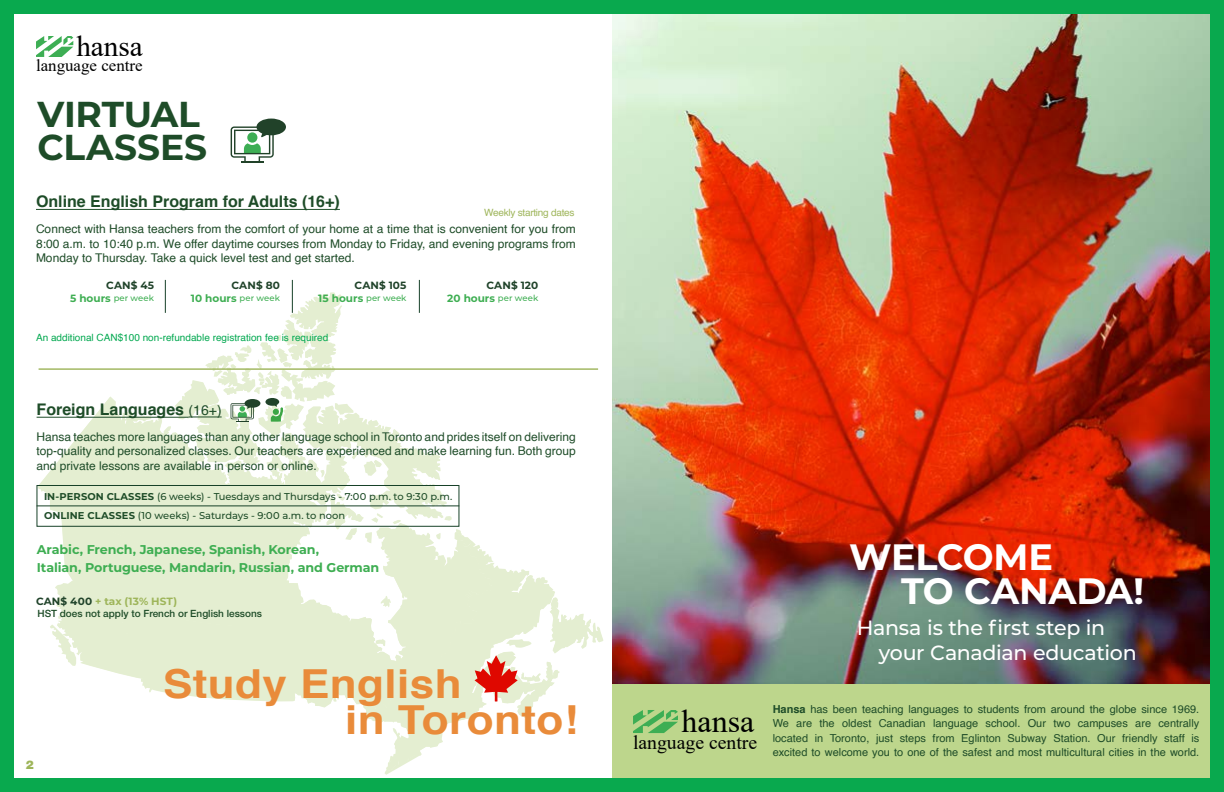
<style>
.page{position:relative;width:1224px;height:792px;background:#09a94e}
.page>*{position:absolute;margin:0;border:0;box-sizing:border-box;transform-origin:0 0}
.t1{font:700 40px/36px "Helvetica";letter-spacing:.01em;color:#e98b3a;scale:1.1 1}
.t2{font:700 36.7px/33.5px "Montserrat";letter-spacing:-.005em;color:#fff}
.t3{font:700 36px/33.1px "Montserrat";letter-spacing:-.005em;color:#1e4c28}
.t4{font:32px "Times New Roman";color:#000}
.t5{font:29.2px "Times New Roman";color:#000}
.t6{font:500 20.6px/25.1px "Montserrat";letter-spacing:-.015em;color:#fff}
.t7{font:19.7px "Times New Roman";color:#000}
.t8{font:16.9px "Times New Roman";color:#000}
.t9{font:700 16px "Helvetica";color:#1e4c28}
.t10{font:700 12.7px/17.3px "Montserrat";letter-spacing:-.005em;color:#3eae52}
.t11{font:12px/14.4px "Helvetica";color:#1e4c28;text-align:justify}
.t12{font:900 12px "Helvetica Neue";color:#9eb55a}
.t13{font:11px/14.4px "Helvetica";color:#1e4c28;text-align:justify}
.t14{font:700 10.5px/12px "Montserrat";letter-spacing:.01em;color:#20432a;text-align:right}
.t15{font:700 10.5px/12px "Montserrat";letter-spacing:.01em;color:#3eae52;text-align:right}
.t16{font:700 10.5px "Montserrat";letter-spacing:.01em;color:#9eb55a}
.t17{font:10px "Helvetica";color:#00a84f}
.t18{font:500 10px "Helvetica Neue";color:#1e4c28}
.t19{font:10px "Helvetica";letter-spacing:-.025em;color:#9eb55a}
.t20{font:500 9.9px/19.1px "Montserrat";color:#1e4c28}
.t21{font:500 8.5px "Montserrat";letter-spacing:.005em;color:#3eae52}
.s1{font-weight:700;font-size:10.5px}
.s2{color:#20432a}
.s3{font-weight:500;font-size:8.5px}
.s4{color:#3eae52}
.s5{font-weight:500;font-size:8.5px;color:#3eae52}
.s6{font-weight:400;font-size:14px}
.s7{font-weight:700}
</style>
<div class="page">
<div style="left:14px;top:14px;width:1196px;height:764px;background:#fff"></div>
<div style="left:612px;top:682px;width:598px;height:96px;background:#bdd68c"></div>
<svg style="left:633px;top:710px;width:45px;height:23px"></svg>
<img style="left:612px;top:14px;width:598px;height:669px">
<svg style="left:36px;top:36px;width:37px;height:21px"></svg>
<svg style="left:231px;top:119px;width:55px;height:42px"></svg>
<hr style="left:241px;top:161px;width:23px;height:2px;background:#214229">
<hr style="left:165px;top:280px;width:1px;height:33px;background:#174128">
<hr style="left:292px;top:280px;width:1px;height:33px;background:#174128">
<hr style="left:419px;top:280px;width:1px;height:33px;background:#174128">
<hr style="left:36px;top:209px;width:304px;height:1px;background:#1e4c28">
<svg style="left:37px;top:292px;width:567px;height:483px"></svg>
<h3 class="t5" style="left:76px;top:26px;width:68px">hansa</h3>
<h3 class="t8" style="left:36px;top:53px;width:108px">language centre</h3>
<h3 class="t3" style="left:37px;top:96px;width:171px">VIRTUAL<br>CLASSES</h3>
<h3 class="t9" style="left:36px;top:189px;width:305px">Online English Program for Adults (16+)</h3>
<p class="t11" style="left:36px;top:222px;width:541px">Connect with Hansa teachers from the comfort of your home at a time that is convenient for you from 8:00 a.m. to 10:40 p.m. We offer daytime courses from Monday to Friday, and evening programs from Monday to Thursday. Take a quick level test and get started.</p>
<p class="t19" style="left:484px;top:205px;width:92px">Weekly starting dates</p>
<p class="t14" style="left:106px;top:279px;width:49px">CAN$ 45</p>
<p class="t21" style="left:70px;top:293px;width:85px"><span class="s1">5 hours</span> per week</p>
<p class="t15" style="left:191px;top:279px;width:91px"><span class="s2">CAN$ 80<br></span>10 hours <span class="s3">per week</span></p>
<p class="t14" style="left:318px;top:279px;width:90px">CAN$ 105<br><span class="s4">15 hours</span> <span class="s5">per week</span></p>
<p class="t14" style="left:447px;top:279px;width:93px">CAN$ 120<br><span class="s4">20 hours</span> <span class="s5">per week</span></p>
<p class="t17" style="left:36px;top:329px;width:294px">An additional CAN$100 non-refundable registration fee is required</p>
<h3 class="t9" style="left:37px;top:397px;width:187px">Foreign Languages <span class="s6">(16+)</span></h3>
<p class="t11" style="left:37px;top:430px;width:541px">Hansa teaches more languages than any other language school in Toronto and prides itself on delivering top-quality and personalized classes. Our teachers are experienced and make learning fun. Both group and private lessons are available in person or online.</p>
<p class="t20" style="left:44px;top:487px;width:410px"><span class="s7">IN-PERSON CLASSES</span> (6 weeks) - Tuesdays and Thursdays - 7:00 p.m. to 9:30 p.m.<br><span class="s7">ONLINE CLASSES</span> (10 weeks) - Saturdays - 9:00 a.m. to noon</p>
<p class="t10" style="left:37px;top:541px;width:344px">Arabic, French, Japanese, Spanish, Korean,<br>Italian, Portuguese, Mandarin, Russian, and German</p>
<p class="t16" style="left:36px;top:594px;width:143px"><span class="s2">CAN$ 400</span> + tax (13% HST)</p>
<p class="t18" style="left:37px;top:608px;width:226px">HST does not apply to French or English lessons</p>
<p class="t12" style="left:26px;top:757px;width:10px">2</p>
<h1 class="t1" style="left:345px;top:667px;width:214px;text-indent:-182px">Study English<br>in Toronto!</h1>
<h2 class="t2" style="left:901px;top:539px;width:244px;text-indent:-52px">WELCOME<br>TO CANADA!</h2>
<h3 class="t6" style="left:879px;top:614px;width:259px;text-indent:-22px">Hansa is the first step in your Canadian education</h3>
<h3 class="t4" style="left:682px;top:699px;width:74px">hansa</h3>
<h3 class="t7" style="left:633px;top:729px;width:126px">language centre</h3>
<p class="t13" style="left:773px;top:702px;width:428px"><span class="s7">Hansa</span> has been teaching languages to students from around the globe since 1969.<br>We are the oldest Canadian language school. Our two campuses are centrally located in Toronto, just steps from Eglinton Subway Station. Our friendly staff is excited to welcome you to one of the safest and most multicultural cities in the world.</p>
</div>
